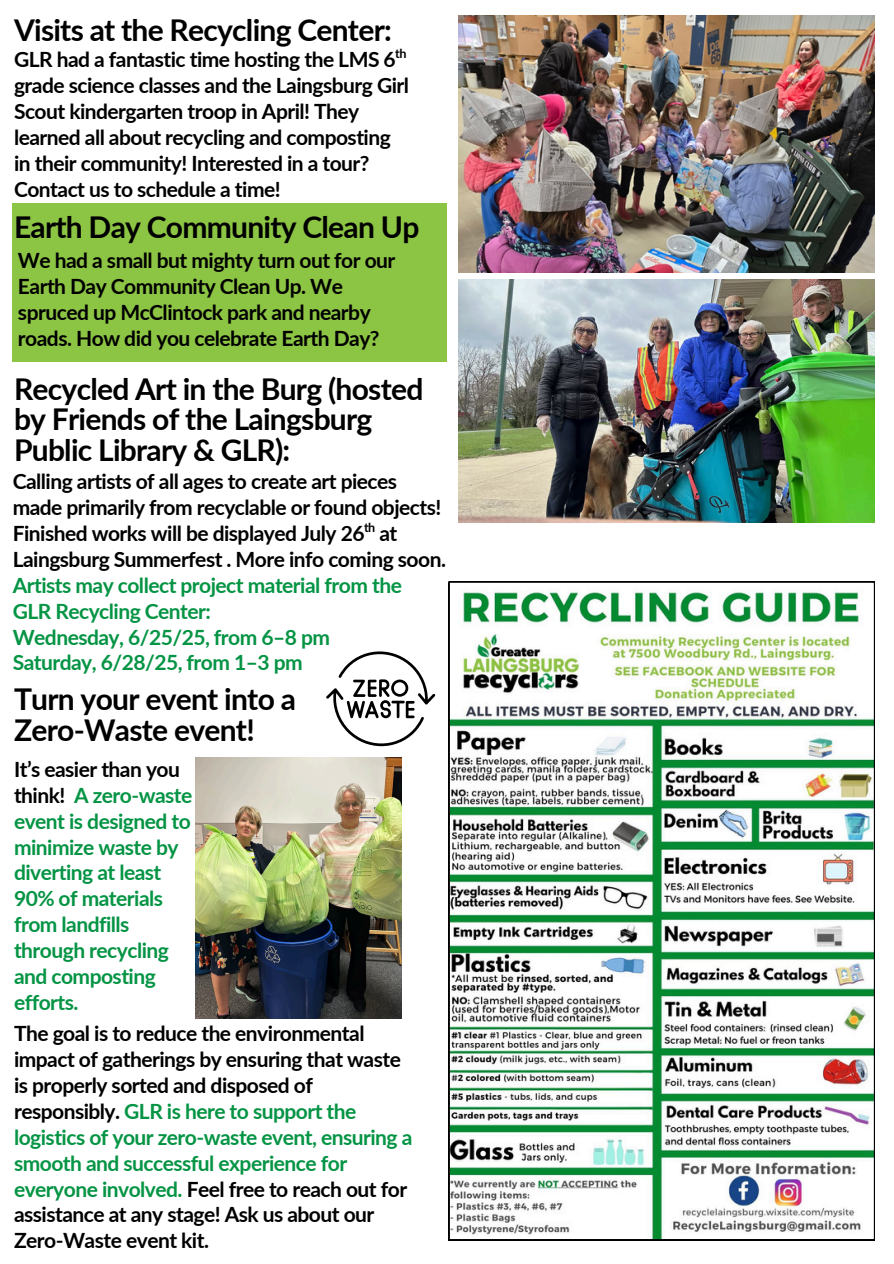
<style>
.page{position:relative;width:894px;height:1264px;background:#fff}
.page>*{position:absolute;margin:0;border:0;box-sizing:border-box;transform-origin:0 0}
.t1{font:700 30px/30.5px "Lato";letter-spacing:-.025em;color:#000}
.t2{font:700 21px/26px "Lato";letter-spacing:-.025em;color:#000}
.t3{font:700 21px/26px "Lato";letter-spacing:-.025em;color:#049444}
.t4{font:700 12.6px "Lato";color:#000}
.s1{color:#000}
.s2{color:#049444}
</style>
<div class="page">
<svg style="left:448px;top:581px;width:426px;height:659px"></svg>
<img style="left:458px;top:15px;width:416px;height:257px">
<img style="left:458px;top:279px;width:416px;height:243px">
<img style="left:196px;top:757px;width:206px;height:261px">
<div style="left:13px;top:203px;width:433px;height:158px;background:#8cc443"></div>
<svg style="left:326px;top:651px;width:109px;height:96px"></svg>
<h1 class="t1" style="left:14px;top:14px;width:379px">Visits at the Recycling Center:</h1>
<p class="t2" style="left:14px;top:46px;width:396px">GLR had a fantastic time hosting the LMS 6 grade science classes and the Laingsburg Girl Scout kindergarten troop in April! They learned all about recycling and composting in their community! Interested in a tour?<br>Contact us to schedule a time!</p>
<p class="t4" style="left:395px;top:46px;width:13px">th</p>
<p class="t1" style="left:14px;top:211px;width:407px">Earth Day Community Clean Up</p>
<p class="t2" style="left:18px;top:247px;width:379px">We had a small but mighty turn out for our Earth Day Community Clean Up. We spruced up McClintock park and nearby roads. How did you celebrate Earth Day?</p>
<p class="t1" style="left:14px;top:373px;width:411px">Recycled Art in the Burg (hosted by Friends of the Laingsburg<br>Public Library &amp; GLR):</p>
<p class="t2" style="left:13px;top:468px;width:430px">Calling artists of all ages to create art pieces made primarily from recyclable or found objects!</p>
<h1 class="t2" style="left:13px;top:520px;width:434px">Finished works will be displayed July 26 at<br>Laingsburg Summerfest . More info coming soon.</h1>
<h1 class="t4" style="left:364px;top:519px;width:13px">th</h1>
<p class="t3" style="left:13px;top:571px;width:390px">Artists may collect project material from the</p>
<p class="t3" style="left:13px;top:597px;width:200px">GLR Recycling Center:</p>
<p class="t3" style="left:13px;top:623px;width:319px">Wednesday, 6/25/25, from 6–8 pm</p>
<p class="t3" style="left:13px;top:649px;width:291px">Saturday, 6/28/25, from 1–3 pm</p>
<p class="t1" style="left:14px;top:683px;width:283px">Turn your event into a<br>Zero-Waste event!</p>
<p class="t3" style="left:14px;top:755px;width:180px"><span class="s1">It’s easier than you think!</span> A zero-waste event is designed to minimize waste by diverting at least<br>90% of materials from landfills through recycling and composting efforts.</p>
<p class="t2" style="left:14px;top:1020px;width:400px">The goal is to reduce the environmental impact of gatherings by ensuring that waste is properly sorted and disposed of responsibly. <span class="s2">GLR is here to support the logistics of your zero-waste event, ensuring a smooth and successful experience for everyone involved.</span> Feel free to reach out for assistance at any stage! Ask us about our Zero-Waste event kit.</p>
</div>
